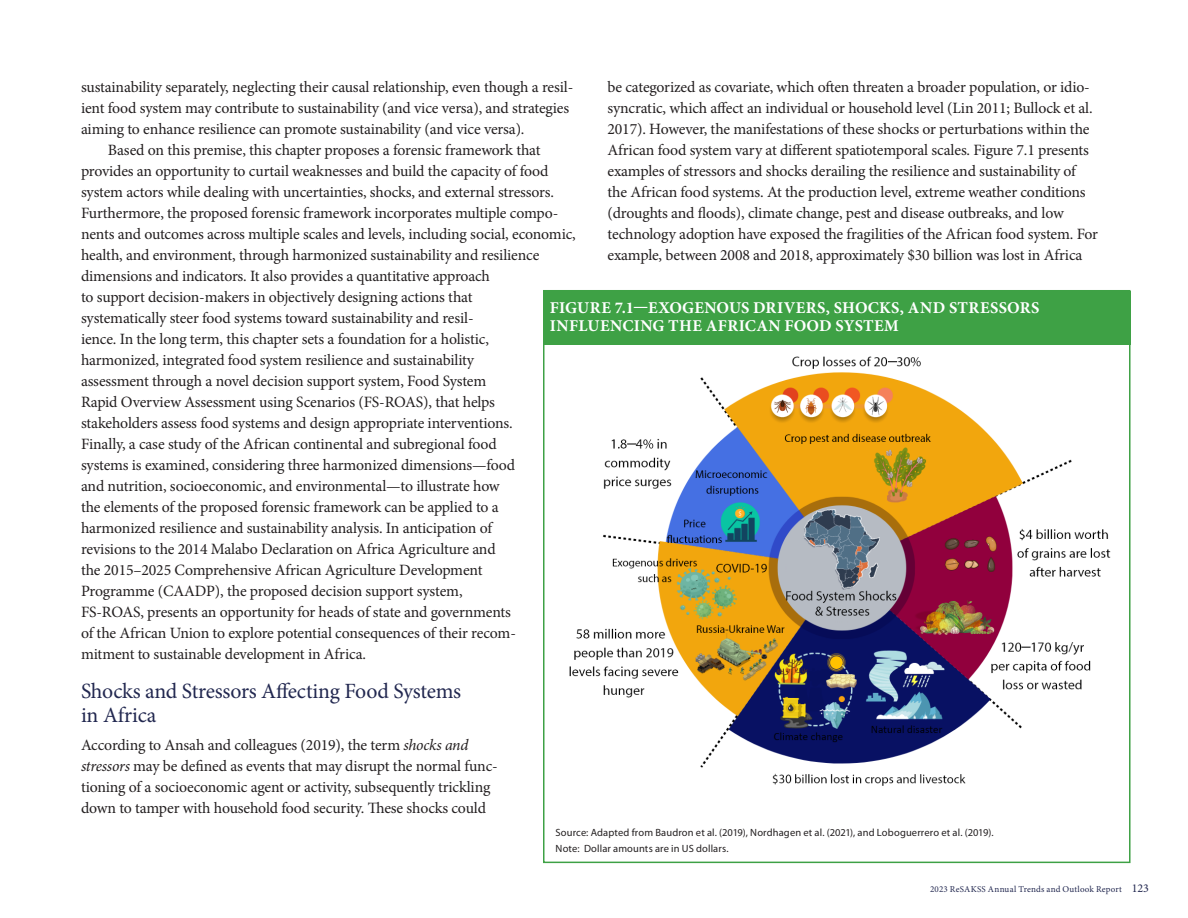
<style>
.page{position:relative;width:1188px;height:918px;background:#fff}
.page>*{position:absolute;margin:0;border:0;box-sizing:border-box;transform-origin:0 0}
.t1{font:21.75px/24.8px "Minion Pro";letter-spacing:-.01em;color:#222850}
.t2{font:700 16.5px/18px "Minion Pro";letter-spacing:.02em;color:#fff}
.t3{font:15.75px/21px "Minion Pro";letter-spacing:-.01em;color:#231f20}
.t4{font:10.5px/15.5px "Myriad Pro";letter-spacing:.01em;color:#231f20}
.t5{font:9px "Minion Pro";letter-spacing:.025em;color:#222850}
.s1{font-style:italic}
.s2{font-size:12px}
</style>
<div class="page">
<div style="left:543px;top:290px;width:588px;height:573px;background:#fff;border:2px solid #3ea145"></div>
<div style="left:543px;top:291px;width:588px;height:54px;background:#3ea145"></div>
<img style="left:569px;top:356px;width:542px;height:430px">
<p class="t3" style="left:608px;top:77px;width:492px">be categorized as covariate, which often threaten a broader population, or idio&shy;syncratic, which affect an individual or household level (Lin 2011; Bullock et al.<br>2017). However, the manifestations of these shocks or perturbations within the African food system vary at different spatiotemporal scales. Figure 7.1 presents examples of stressors and shocks derailing the resilience and sustainability of the African food systems. At the production level, extreme weather conditions (droughts and floods), climate change, pest and disease outbreaks, and low technology adoption have exposed the fragilities of the African food system. For example, between 2008 and 2018, approximately $30 billion was lost in Africa</p>
<p class="t2" style="left:550px;top:299px;width:491px">FIGURE 7.1—EXOGENOUS DRIVERS, SHOCKS, AND STRESSORS<br>INFLUENCING THE AFRICAN FOOD SYSTEM</p>
<p class="t3" style="left:81px;top:77px;width:494px">sustainability separately, neglecting their causal relationship, even though a resil-</p>
<p class="t3" style="left:81px;top:98px;width:490px">ient food system may contribute to sustainability (and vice versa), and strategies</p>
<p class="t3" style="left:81px;top:119px;width:445px">aiming to enhance resilience can promote sustainability (and vice versa).</p>
<p class="t3" style="left:108px;top:140px;width:434px">Based on this premise, this chapter proposes a forensic framework that</p>
<p class="t3" style="left:81px;top:161px;width:469px">provides an opportunity to curtail weaknesses and build the capacity of food</p>
<p class="t3" style="left:81px;top:182px;width:475px">system actors while dealing with uncertainties, shocks, and external stressors.</p>
<p class="t3" style="left:81px;top:203px;width:479px">Furthermore, the proposed forensic framework incorporates multiple compo-</p>
<p class="t3" style="left:81px;top:224px;width:496px">nents and outcomes across multiple scales and levels, including social, economic,</p>
<p class="t3" style="left:81px;top:245px;width:460px">health, and environment, through harmonized sustainability and resilience</p>
<p class="t3" style="left:81px;top:266px;width:411px">dimensions and indicators. It also provides a quantitative approach</p>
<p class="t3" style="left:81px;top:287px;width:393px">to support decision-makers in objectively designing actions that</p>
<p class="t3" style="left:81px;top:308px;width:394px">systematically steer food systems toward sustainability and resil-</p>
<p class="t3" style="left:81px;top:329px;width:410px">ience. In the long term, this chapter sets a foundation for a holistic,</p>
<p class="t3" style="left:81px;top:350px;width:395px">harmonized, integrated food system resilience and sustainability</p>
<p class="t3" style="left:81px;top:371px;width:407px">assessment through a novel decision support system, Food System</p>
<p class="t3" style="left:81px;top:392px;width:416px">Rapid Overview Assessment using Scenarios (FS-ROAS), that helps</p>
<p class="t3" style="left:81px;top:413px;width:433px">stakeholders assess food systems and design appropriate interventions.</p>
<p class="t3" style="left:81px;top:434px;width:417px">Finally, a case study of the African continental and subregional food</p>
<p class="t3" style="left:81px;top:455px;width:436px">systems is examined, considering three harmonized dimensions—food</p>
<p class="t3" style="left:81px;top:476px;width:420px">and nutrition, socioeconomic, and environmental—to illustrate how</p>
<p class="t3" style="left:81px;top:497px;width:419px">the elements of the proposed forensic framework can be applied to a</p>
<p class="t3" style="left:81px;top:518px;width:413px">harmonized resilience and sustainability analysis. In anticipation of</p>
<p class="t3" style="left:81px;top:539px;width:416px">revisions to the 2014 Malabo Declaration on Africa Agriculture and</p>
<p class="t3" style="left:81px;top:560px;width:403px">the 2015–2025 Comprehensive African Agriculture Development</p>
<p class="t3" style="left:81px;top:581px;width:383px">Programme (CAADP), the proposed decision support system,</p>
<p class="t3" style="left:81px;top:602px;width:432px">FS-ROAS, presents an opportunity for heads of state and governments</p>
<p class="t3" style="left:81px;top:623px;width:436px">of the African Union to explore potential consequences of their recom-</p>
<p class="t3" style="left:81px;top:644px;width:287px">mitment to sustainable development in Africa.</p>
<h1 class="t1" style="left:81px;top:678px;width:382px">Shocks and Stressors Affecting Food Systems in Africa</h1>
<p class="t3" style="left:81px;top:735px;width:418px">According to Ansah and colleagues (2019), the term <span class="s1">shocks and stressors</span> may be defined as events that may disrupt the normal func&shy;tioning of a socioeconomic agent or activity, subsequently trickling down to tamper with household food security. These shocks could</p>
<p class="t4" style="left:556px;top:825px;width:439px">Source: Adapted from Baudron et al. (2019), Nordhagen et al. (2021), and Loboguerrero et al. (2019).<br>Note: Dollar amounts are in US dollars.</p>
<p class="t5" style="left:930px;top:883px;width:220px">2023 ReSAKSS Annual Trends and Outlook Report <span class="s2">123</span></p>
</div>
